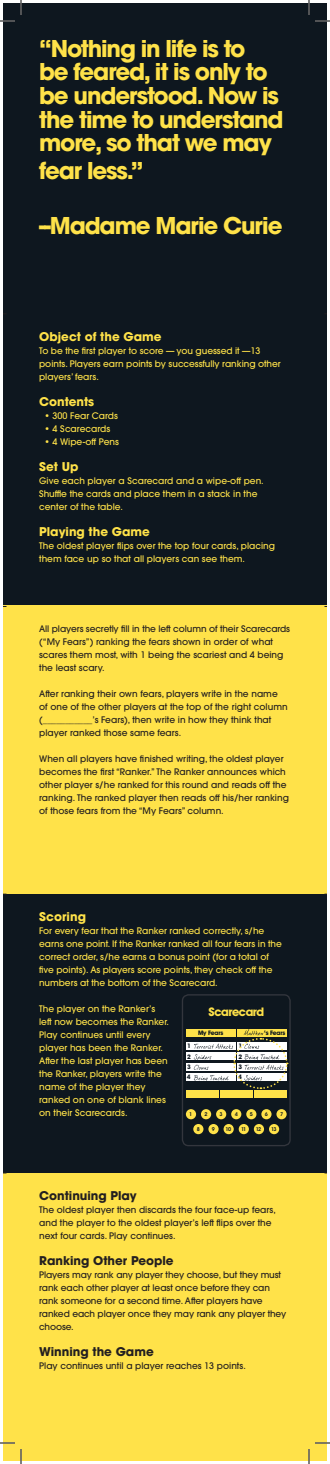
<style>
.page{position:relative;width:330px;height:1464px;background:#fff}
.page>*{position:absolute;margin:0;border:0;box-sizing:border-box;transform-origin:0 0}
.t1{font:700 23px/23.6px "ITC Avant Garde Pro";letter-spacing:-.05em;color:#ffe249}
.t2{font:700 12px "ITC Avant Garde Pro";color:#ffe249}
.t3{font:700 12px "ITC Avant Garde Pro";color:#231f20}
.t4{font:700 11.9px "Avant Garde IT Cby BT";letter-spacing:-.04em;color:#ffe249}
.t5{font:500 9px/13px "ITC Avant Garde Pro";color:#231f20}
.t6{font:500 9px/13px "ITC Avant Garde Pro";color:#ffe249}
.t7{font:700 6.3px/10.3px "Avant Garde IT Cby BT";letter-spacing:-.03em;color:#0e171f;text-align:justify}
.t8{font:600 5.4px "Avant Garde IT Cby BT";letter-spacing:-.135em;color:#0e171f}
</style>
<div class="page">
<div style="left:3px;top:3px;width:324px;height:1458px;background:#0e171f"></div>
<div style="left:3px;top:605px;width:324px;height:289px;background:#ffe249"></div>
<div style="left:3px;top:1174px;width:324px;height:287px;background:#ffe249"></div>
<div style="left:182px;top:994px;width:109px;height:152px;border:1px solid #33363d;border-radius:6px"></div>
<svg style="left:182px;top:995px;width:108px;height:150px"></svg>
<svg style="left:0;top:0;width:22px;height:22px"></svg>
<svg style="left:0;top:1442px;width:22px;height:22px"></svg>
<svg style="left:308px;top:0;width:22px;height:22px"></svg>
<svg style="left:308px;top:1442px;width:22px;height:22px"></svg>
<p class="t1" style="left:39px;top:36px;width:246px">“Nothing in life is to<br>be feared, it is only to be understood. Now is the time to understand more, so that we may</p>
<p class="t1" style="left:39px;top:158px;width:106px">fear less.”</p>
<p class="t1" style="left:39px;top:213px;width:245px">--Madame Marie Curie</p>
<p class="t2" style="left:39px;top:328px;width:124px">Object of the Game</p>
<p class="t6" style="left:39px;top:344px;width:243px">To be the first player to score — you guessed it —13 points. Players earn points by successfully ranking other players’ fears.</p>
<p class="t2" style="left:39px;top:393px;width:57px">Contents</p>
<p class="t6" style="left:44px;top:409px;width:75px">• 300 Fear Cards</p>
<p class="t6" style="left:44px;top:422px;width:67px">• 4 Scarecards</p>
<p class="t6" style="left:44px;top:435px;width:76px">• 4 Wipe-off Pens</p>
<p class="t2" style="left:39px;top:458px;width:41px">Set Up</p>
<p class="t6" style="left:39px;top:474px;width:226px">Give each player a Scarecard and a wipe-off pen.<br>Shuffle the cards and place them in a stack in the center of the table.</p>
<p class="t2" style="left:39px;top:523px;width:112px">Playing the Game</p>
<p class="t6" style="left:39px;top:539px;width:238px">The oldest player flips over the top four cards, placing them face up so that all players can see them.</p>
<p class="t5" style="left:39px;top:622px;width:252px">All players secretly fill in the left column of their Scarecards (“My Fears”) ranking the fears shown in order of what scares them most, with 1 being the scariest and 4 being the least scary.</p>
<p class="t5" style="left:39px;top:687px;width:250px">After ranking their own fears, players write in the name of one of the other players at the top of the right column (___________’s Fears), then write in how they think that player ranked those same fears.</p>
<p class="t5" style="left:39px;top:752px;width:251px">When all players have finished writing, the oldest player becomes the first “Ranker.” The Ranker announces which other player s/he ranked for this round and reads off the ranking. The ranked player then reads off his/her ranking of those fears from the “My Fears” column.</p>
<p class="t2" style="left:39px;top:909px;width:48px">Scoring</p>
<p class="t6" style="left:39px;top:924px;width:244px">For every fear that the Ranker ranked correctly, s/he earns one point. If the Ranker ranked all four fears in the correct order, s/he earns a bonus point (for a total of five points). As players score points, they check off the numbers at the bottom of the Scarecard.</p>
<p class="t6" style="left:39px;top:1002px;width:131px">The player on the Ranker’s left now becomes the Ranker.<br>Play continues until every player has been the Ranker.<br>After the last player has been the Ranker, players write the name of the player they ranked on one of blank lines on their Scarecards.</p>
<p class="t4" style="left:209px;top:1005px;width:57px">Scarecard</p>
<p class="t7" style="left:198px;top:1027px;width:27px">My Fears</p>
<p class="t7" style="left:264px;top:1027px;width:23px">‘s Fears</p>
<p class="t7" style="left:187px;top:1041px;width:5px">1<br>2<br>3<br>4</p>
<p class="t7" style="left:238px;top:1041px;width:5px">1<br>2<br>3<br>4</p>
<p class="t8" style="left:189px;top:1111px;width:5px">1</p>
<p class="t8" style="left:205px;top:1111px;width:5px">2</p>
<p class="t8" style="left:220px;top:1111px;width:5px">3</p>
<p class="t8" style="left:235px;top:1111px;width:5px">4</p>
<p class="t8" style="left:250px;top:1111px;width:5px">5</p>
<p class="t8" style="left:265px;top:1111px;width:5px">6</p>
<p class="t8" style="left:280px;top:1111px;width:5px">7</p>
<p class="t8" style="left:197px;top:1126px;width:5px">8</p>
<p class="t8" style="left:212px;top:1126px;width:5px">9</p>
<p class="t8" style="left:226px;top:1126px;width:7px">10</p>
<p class="t8" style="left:241px;top:1126px;width:7px">11</p>
<p class="t8" style="left:256px;top:1126px;width:7px">12</p>
<p class="t8" style="left:271px;top:1126px;width:7px">13</p>
<p class="t3" style="left:39px;top:1188px;width:99px">Continuing Play</p>
<p class="t5" style="left:39px;top:1203px;width:238px">The oldest player then discards the four face-up fears, and the player to the oldest player’s left flips over the next four cards. Play continues.</p>
<p class="t3" style="left:39px;top:1253px;width:136px">Ranking Other People</p>
<p class="t5" style="left:39px;top:1268px;width:249px">Players may rank any player they choose, but they must rank each other player at least once before they can rank someone for a second time. After players have ranked each player once they may rank any player they choose.</p>
<p class="t3" style="left:39px;top:1344px;width:116px">Winning the Game</p>
<p class="t5" style="left:39px;top:1359px;width:208px">Play continues until a player reaches 13 points.</p>
</div>
